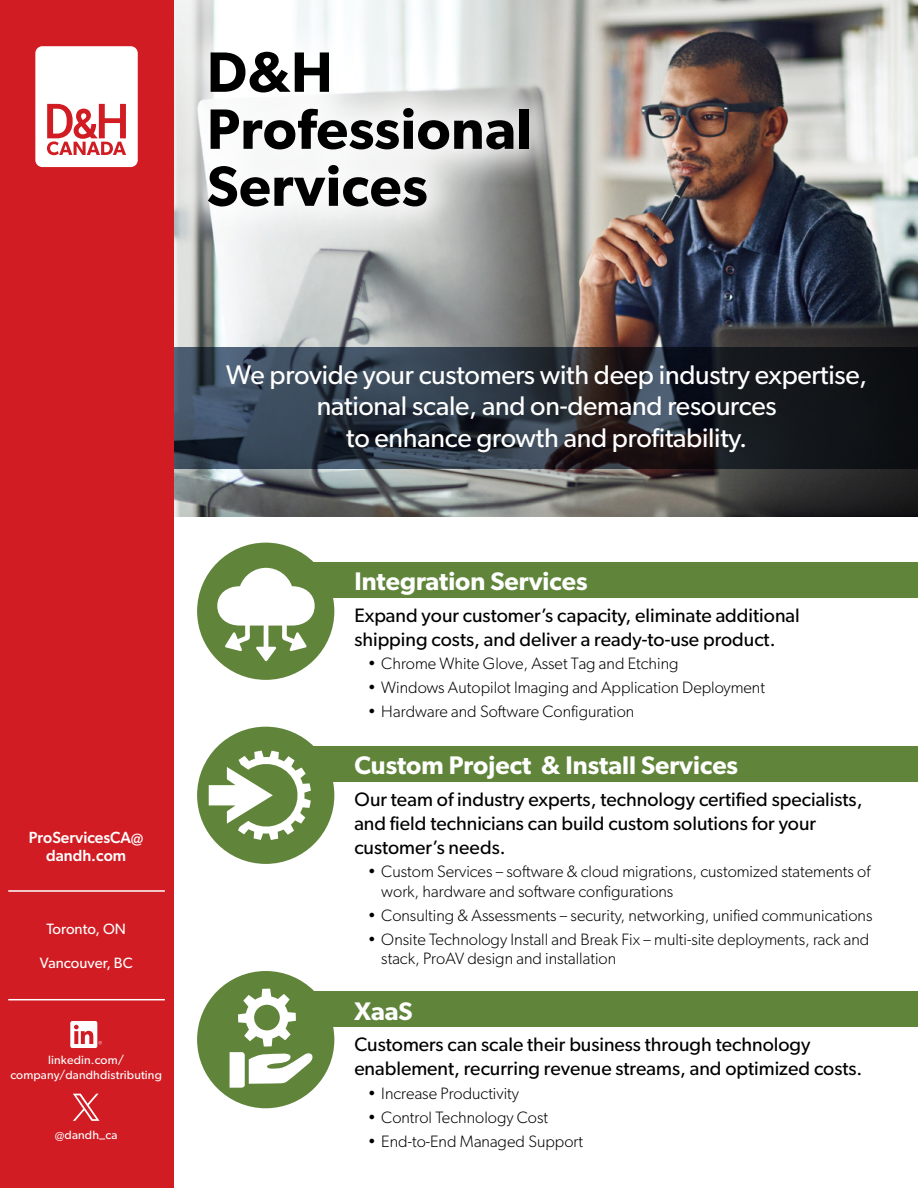
<style>
.page{position:relative;width:918px;height:1188px;background:#fff}
.page>*{position:absolute;margin:0;border:0;box-sizing:border-box;transform-origin:0 0}
.t1{font:600 57px/57px "Gibson";letter-spacing:.01em;color:#000}
.t2{font:27px/31.5px "Gibson";letter-spacing:-.01em;color:#fff;text-align:center}
.t3{font:600 25.5px "Gibson";color:#fff}
.t4{font:19.5px/24px "Gibson";color:#000}
.t5{font:300 16.5px/19.5px "Gibson";color:#000}
.t6{font:500 16.2px/18px "Gibson";color:#fff;text-align:center}
.t7{font:15px "Gibson";color:#fff}
.t8{font:12px/15px "Gibson";letter-spacing:.01em;color:#fff;text-align:center}
</style>
<div class="page">
<img style="left:174px;top:0;width:744px;height:516px">
<div style="left:171px;top:13px;width:397px;height:231px;background:#fff;opacity:.82"></div>
<svg style="left:174px;top:348px;width:744px;height:121px;background:#262d37"></svg>
<div style="left:0;top:0;width:174px;height:1188px;background:#d11c23"></div>
<svg style="left:35px;top:46px;width:103px;height:121px;background:#f7d9da"></svg>
<div style="left:257px;top:746px;width:661px;height:35px;background:#60853a"></div>
<div style="left:197px;top:727px;width:137px;height:137px;background:#60853a;border-radius:50%"></div>
<div style="left:237px;top:992px;width:681px;height:35px;background:#60853a"></div>
<div style="left:197px;top:971px;width:137px;height:137px;background:#60853a;border-radius:50%"></div>
<div style="left:276px;top:562px;width:642px;height:35px;background:#60853a"></div>
<div style="left:197px;top:543px;width:137px;height:137px;background:#60853a;border-radius:50%"></div>
<svg style="left:217px;top:568px;width:98px;height:93px"></svg>
<svg style="left:209px;top:751px;width:102px;height:89px"></svg>
<svg style="left:230px;top:989px;width:86px;height:99px"></svg>
<hr style="left:8px;top:890px;width:157px;height:2px;background:#fff">
<svg style="left:70px;top:1021px;width:32px;height:27px"></svg>
<svg style="left:73px;top:1094px;width:27px;height:27px"></svg>
<hr style="left:8px;top:999px;width:157px;height:1px;background:#fff">
<h1 class="t1" style="left:207px;top:42px;width:327px">D&amp;H<br>Professional<br>Services</h1>
<p class="t6" style="left:29px;top:828px;width:116px">ProServicesCA@ dandh.com</p>
<p class="t7" style="left:46px;top:919px;width:81px">Toronto, ON</p>
<p class="t7" style="left:40px;top:954px;width:94px">Vancouver, BC</p>
<p class="t8" style="left:10px;top:1052px;width:153px">linkedin.com/ company/dandhdistributing</p>
<p class="t8" style="left:55px;top:1127px;width:64px">@dandh_ca</p>
<h2 class="t2" style="left:226px;top:358px;width:643px">We provide your customers with deep industry expertise, national scale, and on-demand resources<br>to enhance growth and profitability.</h2>
<h3 class="t3" style="left:354px;top:566px;width:235px">Integration Services</h3>
<p class="t4" style="left:354px;top:603px;width:447px">Expand your customer’s capacity, eliminate additional shipping costs, and deliver a ready-to-use product.</p>
<p class="t5" style="left:368px;top:654px;width:312px">• Chrome White Glove, Asset Tag and Etching</p>
<p class="t5" style="left:368px;top:678px;width:399px">• Windows Autopilot Imaging and Application Deployment</p>
<p class="t5" style="left:368px;top:701px;width:268px">• Hardware and Software Configuration</p>
<h3 class="t3" style="left:354px;top:750px;width:385px">Custom Project &amp; Install Services</h3>
<p class="t4" style="left:354px;top:787px;width:510px">Our team of industry experts, technology certified specialists, and field technicians can build custom solutions for your customer’s needs.</p>
<p class="t5" style="left:381px;top:862px;width:491px;text-indent:-13px">• Custom Services – software &amp; cloud migrations, customized statements of work, hardware and software configurations</p>
<p class="t5" style="left:368px;top:905px;width:506px">• Consulting &amp; Assessments – security, networking, unified communications</p>
<p class="t5" style="left:381px;top:929px;width:489px;text-indent:-13px">• Onsite Technology Install and Break Fix – multi-site deployments, rack and stack, ProAV design and installation</p>
<h3 class="t3" style="left:354px;top:996px;width:60px">XaaS</h3>
<p class="t4" style="left:354px;top:1032px;width:510px">Customers can scale their business through technology enablement, recurring revenue streams, and optimized costs.</p>
<p class="t5" style="left:368px;top:1083px;width:153px">• Increase Productivity</p>
<p class="t5" style="left:368px;top:1107px;width:182px">• Control Technology Cost</p>
<p class="t5" style="left:368px;top:1131px;width:217px">• End-to-End Managed Support</p>
</div>
